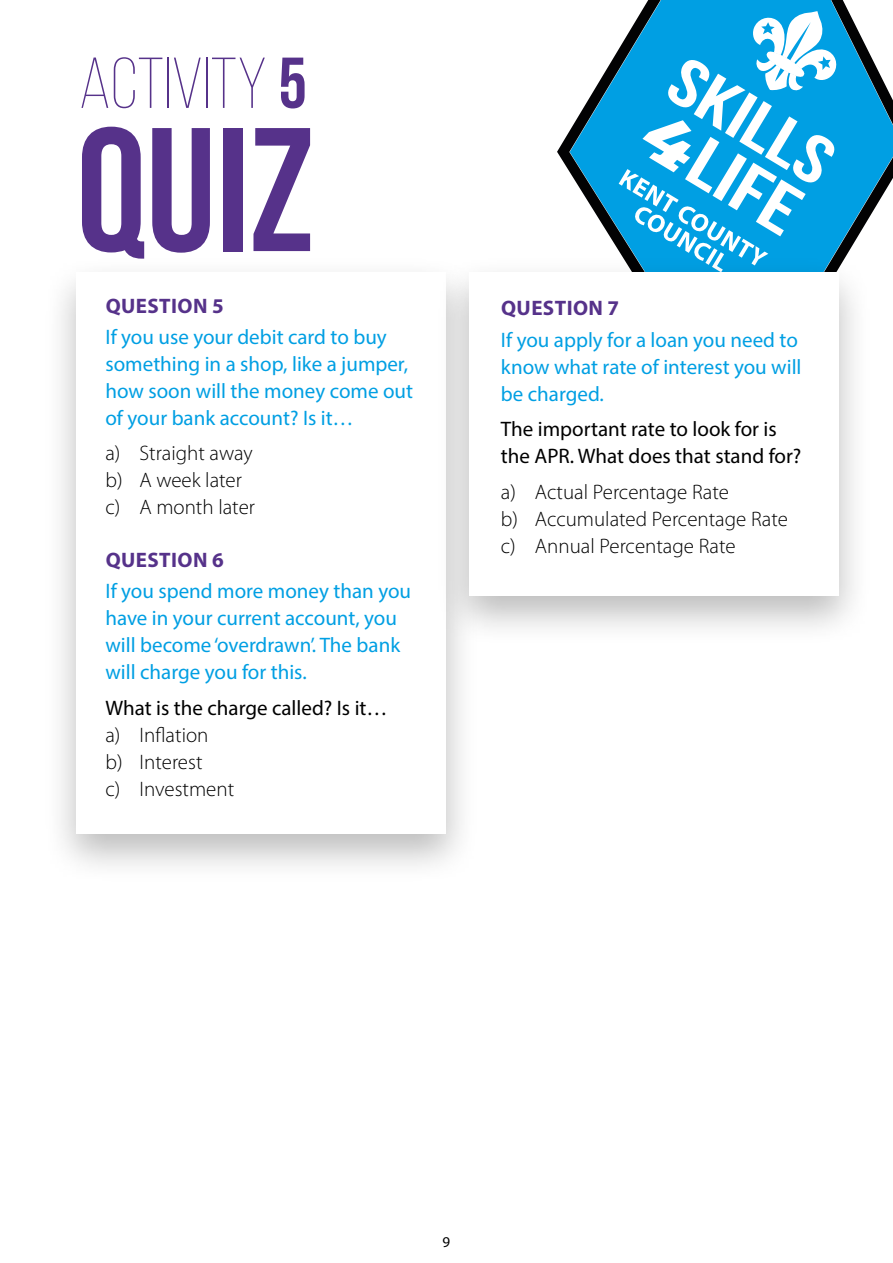
<style>
.page{position:relative;width:893px;height:1263px;background:#fff}
.page>*{position:absolute;margin:0;border:0;box-sizing:border-box;transform-origin:0 0}
.t1{font:700 175.65px "Bebas Neue";color:#56328a}
.t2{font:300 71.85px "Bebas Neue";color:#56328a}
.t3{font:21px/27px "Myriad Pro";color:#009fe3}
.t4{font:300 21px/27px "Myriad Pro";color:#000}
.t5{font:21px/27px "Myriad Pro";color:#000}
.t6{font:700 21px "Myriad Pro";letter-spacing:.02em;color:#56328a}
.t7{font:15px "Myriad Pro";color:#000}
.s1{font-weight:700}
</style>
<div class="page">
<svg style="left:557px;top:0;width:336px;height:256px"></svg>
<svg style="left:619px;top:11px;width:219px;height:245px"></svg>
<div style="left:43px;top:256px;width:437px;height:628px;background:#000;opacity:.27"></div>
<svg style="left:77px;top:272px;width:369px;height:561px"></svg>
<div style="left:436px;top:256px;width:436px;height:390px;background:#000;opacity:.27"></div>
<svg style="left:469px;top:272px;width:370px;height:323px"></svg>
<h2 class="t2" style="left:79px;top:45px;width:230px">Activity <span class="s1">5</span></h2>
<h1 class="t1" style="left:77px;top:94px;width:239px">QUIZ</h1>
<p class="t6" style="left:106px;top:292px;width:120px">QUESTION 5</p>
<p class="t3" style="left:105px;top:323px;width:309px">If you use your debit card to buy something in a shop, like a jumper, how soon will the money come out of your bank account? Is it…</p>
<p class="t4" style="left:105px;top:440px;width:151px">a) Straight away b) A week later c) A month later</p>
<p class="t6" style="left:106px;top:546px;width:120px">QUESTION 6</p>
<p class="t3" style="left:105px;top:577px;width:307px">If you spend more money than you have in your current account, you will become ‘overdrawn’. The bank will charge you for this.</p>
<p class="t5" style="left:105px;top:694px;width:283px">What is the charge called? Is it…</p>
<p class="t4" style="left:105px;top:721px;width:130px">a) Inflation<br>b) Interest<br>c) Investment</p>
<p class="t6" style="left:501px;top:295px;width:120px">QUESTION 7</p>
<p class="t3" style="left:501px;top:326px;width:302px">If you apply for a loan you need to know what rate of interest you will be charged.</p>
<p class="t5" style="left:501px;top:415px;width:302px">The important rate to look for is the APR. What does that stand for?</p>
<p class="t4" style="left:501px;top:478px;width:289px">a) Actual Percentage Rate<br>b) Accumulated Percentage Rate c) Annual Percentage Rate</p>
<p class="t7" style="left:443px;top:1233px;width:9px">9</p>
</div>
